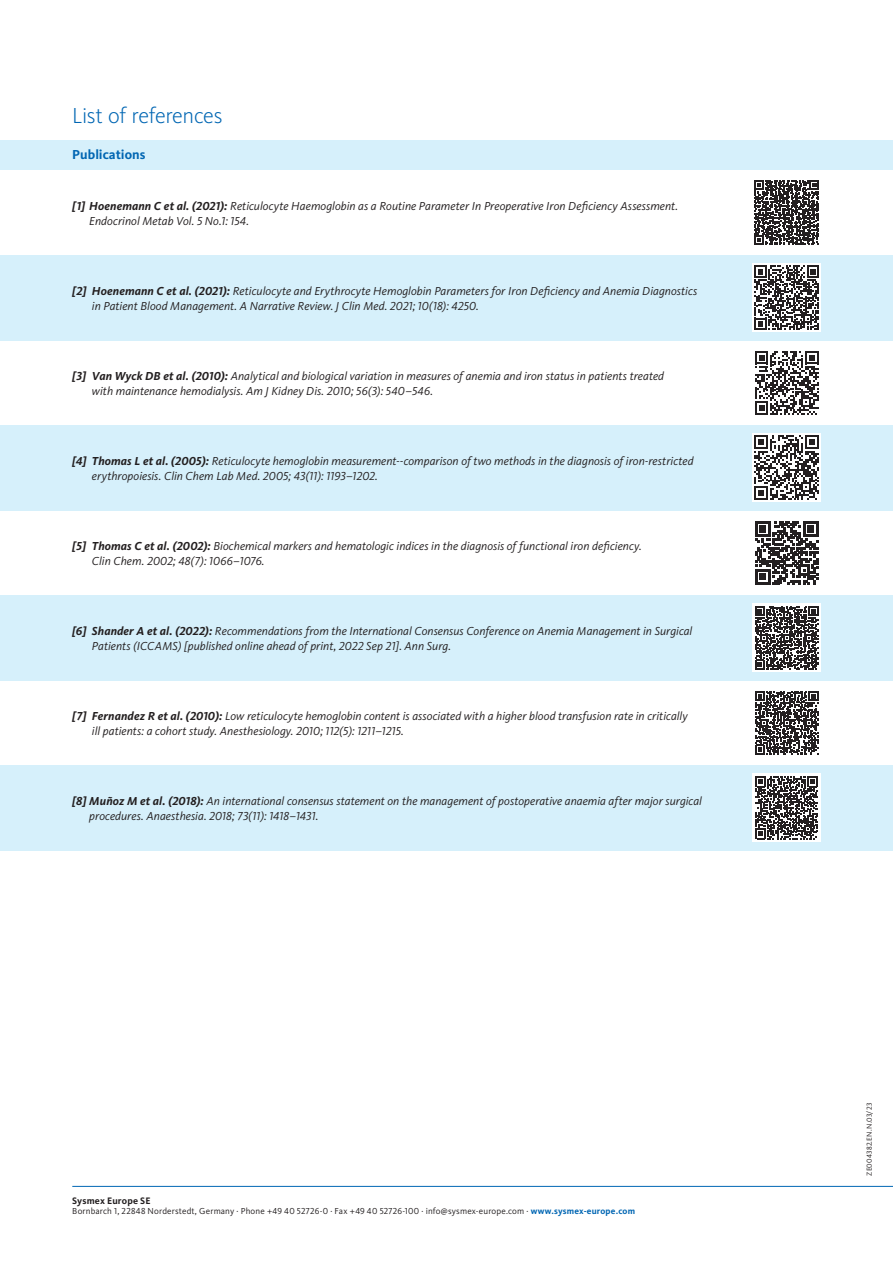
<style>
.page{position:relative;width:893px;height:1263px;background:#fff}
.page>*{position:absolute;margin:0;border:0;box-sizing:border-box;transform-origin:0 0}
.t1{font:300 22.5px "Kievit Pro";letter-spacing:-.02em;color:#0166b3}
.t2{font:700 13.5px "Kievit Pro";color:#0166b3}
.t3{font:italic 12px/15px "Kievit Pro";letter-spacing:.005em;color:#231f20}
.t4{font:700 9.75px "Kievit Pro";letter-spacing:.015em;color:#231f20}
.t5{font:9px "Kievit Pro";letter-spacing:.02em;color:#231f20}
.t6{font:7.5px "Kievit Pro";letter-spacing:.025em;color:#231f20}
.s1{font-weight:700}
.s2{font-style:normal}
.s3{font-weight:700;color:#0166b3}
</style>
<div class="page">
<div style="left:0;top:140px;width:893px;height:30px;background:#d6f0fb"></div>
<div style="left:0;top:255px;width:893px;height:85px;background:#d6f0fb"></div>
<div style="left:0;top:425px;width:893px;height:85px;background:#d6f0fb"></div>
<div style="left:0;top:765px;width:893px;height:85px;background:#d6f0fb"></div>
<div style="left:0;top:595px;width:893px;height:85px;background:#d6f0fb"></div>
<svg style="left:755px;top:691px;width:63px;height:64px"></svg>
<div style="left:753px;top:774px;width:68px;height:68px;background:#fff"></div>
<svg style="left:755px;top:776px;width:63px;height:63px"></svg>
<div style="left:753px;top:264px;width:68px;height:68px;background:#fff"></div>
<svg style="left:754px;top:265px;width:65px;height:65px"></svg>
<div style="left:753px;top:434px;width:68px;height:68px;background:#fff"></div>
<svg style="left:754px;top:435px;width:65px;height:65px"></svg>
<div style="left:753px;top:519px;width:68px;height:68px;background:linear-gradient(to right,#fff,#fff)"></div>
<svg style="left:755px;top:521px;width:63px;height:63px"></svg>
<div style="left:753px;top:604px;width:68px;height:68px;background:linear-gradient(to right,#fff,#fff)"></div>
<svg style="left:755px;top:606px;width:63px;height:63px;background:#646162"></svg>
<svg style="left:755px;top:351px;width:63px;height:64px"></svg>
<svg style="left:754px;top:180px;width:65px;height:65px"></svg>
<hr style="left:72px;top:1186px;width:821px;height:1px;background:#0167b4">
<h1 class="t1" style="left:72px;top:102px;width:152px">List of references</h1>
<p class="t2" style="left:72px;top:146px;width:75px">Publications</p>
<p class="t3" style="left:89px;top:198px;width:590px;text-indent:-17px"><span class="s1">[1] Hoenemann C et al. (2021):</span> Reticulocyte Haemoglobin as a Routine Parameter In Preoperative Iron Deficiency Assessment.<br>Endocrinol Metab Vol. 5 No.1: 154.</p>
<p class="t3" style="left:92px;top:283px;width:607px;text-indent:-20px"><span class="s1">[2] Hoenemann C et al. (2021):</span> Reticulocyte and Erythrocyte Hemoglobin Parameters for Iron Deficiency and Anemia Diagnostics in Patient Blood Management. A Narrative Review. J Clin Med. 2021; 10(18): 4250.</p>
<p class="t3" style="left:92px;top:368px;width:574px;text-indent:-20px"><span class="s1">[3] Van Wyck DB et al. (2010):</span> Analytical and biological variation in measures of anemia and iron status in patients treated with maintenance hemodialysis. Am J Kidney Dis. 2010; 56(3): 540–546.</p>
<p class="t3" style="left:92px;top:453px;width:603px;text-indent:-20px"><span class="s1">[4] Thomas L et al. (2005):</span> Reticulocyte hemoglobin measurement--comparison of two methods in the diagnosis of iron-restricted erythropoiesis. Clin Chem Lab Med. 2005; 43(11): 1193–1202.</p>
<p class="t3" style="left:92px;top:538px;width:551px;text-indent:-20px"><span class="s1">[5] Thomas C et al. (2002):</span> Biochemical markers and hematologic indices in the diagnosis of functional iron deficiency.<br>Clin Chem. 2002; 48(7): 1066–1076.</p>
<p class="t3" style="left:92px;top:623px;width:602px;text-indent:-20px"><span class="s1">[6] Shander A et al. (2022):</span> Recommendations from the International Consensus Conference on Anemia Management in Surgical<br>Patients (ICCAMS) [published online ahead of print, 2022 Sep 21]. Ann Surg.</p>
<p class="t3" style="left:92px;top:708px;width:597px;text-indent:-20px"><span class="s1">[7] Fernandez R et al. (2010):</span> Low reticulocyte hemoglobin content is associated with a higher blood transfusion rate in critically ill patients: a cohort study. Anesthesiology. 2010; 112(5): 1211–1215.</p>
<p class="t3" style="left:89px;top:793px;width:614px;text-indent:-17px"><span class="s1">[8] Muñoz M et al. (2018):</span> An international consensus statement on the management of postoperative anaemia after major surgical procedures. Anaesthesia. 2018; 73(11): 1418–1431<span class="s2">.</span></p>
<p class="t4" style="left:72px;top:1194px;width:80px">Sysmex Europe SE</p>
<p class="t5" style="left:72px;top:1206px;width:564px">Bornbarch 1, 22848 Norderstedt, Germany · Phone +49 40 52726-0 · Fax +49 40 52726-100 · info@sysmex-europe.com · <span class="s3">www.sysmex-europe.com</span></p>
<p class="t6" style="left:865px;top:1176px;width:74px;rotate:-90deg">ZE004382.EN.N.03/23</p>
</div>
